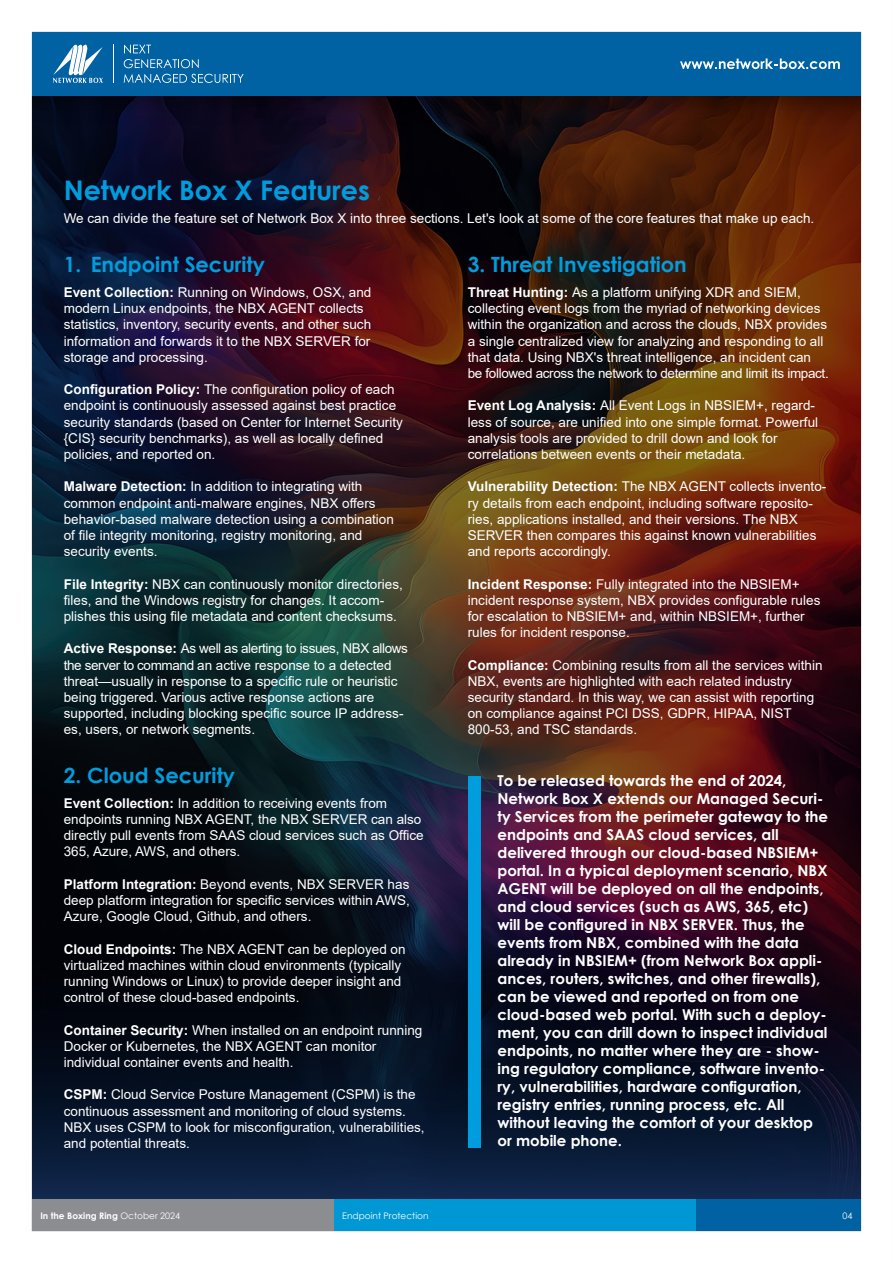
<style>
.page{position:relative;width:893px;height:1263px;background:#fff}
.page>*{position:absolute;margin:0;border:0;box-sizing:border-box;transform-origin:0 0}
.t1{font:700 27px "Century Gothic";letter-spacing:-.005em;color:#009dde}
.t2{font:700 21px "Century Gothic";letter-spacing:-.005em;color:#009dde}
.t3{font:700 15px/18px "Century Gothic";color:#fff}
.t4{font:13.5px/16.2px "Arial";color:#fff}
.t5{font:700 9px "Century Gothic";color:#fff}
.t6{font:9px "Century Gothic";color:#fff}
.s1{font-weight:700}
.s2{font-weight:400}
</style>
<div class="page">
<img style="left:31px;top:31px;width:831px;height:1201px">
<div style="left:468px;top:776px;width:12px;height:372px;background:#009dde"></div>
<h1 class="t1" style="left:64px;top:170px;width:308px">Network Box X Features</h1>
<p class="t4" style="left:64px;top:210px;width:752px">We can divide the feature set of Network Box X into three sections. Let's look at some of the core features that make up each.</p>
<h2 class="t2" style="left:64px;top:248px;width:203px">1. Endpoint Security</h2>
<p class="t4" style="left:64px;top:284px;width:309px"><span class="s1">Event Collection:</span> Running on Windows, OSX, and modern Linux endpoints, the NBX AGENT collects statistics, inventory, security events, and other such information and forwards it to the NBX SERVER for storage and processing.</p>
<p class="t4" style="left:64px;top:381px;width:341px"><span class="s1">Configuration Policy:</span> The configuration policy of each endpoint is continuously assessed against best practice security standards (based on Center for Internet Security {CIS} security benchmarks), as well as locally defined policies, and reported on.</p>
<p class="t4" style="left:64px;top:478px;width:332px"><span class="s1">Malware Detection:</span> In addition to integrating with common endpoint anti-malware engines, NBX offers behavior-based malware detection using a combination of file integrity monitoring, registry monitoring, and security events.</p>
<p class="t4" style="left:64px;top:576px;width:341px"><span class="s1">File Integrity:</span> NBX can continuously monitor directories, files, and the Windows registry for changes. It accom&shy;plishes this using file metadata and content checksums.</p>
<p class="t4" style="left:64px;top:640px;width:346px"><span class="s1">Active Response:</span> As well as alerting to issues, NBX allows the server to command an active response to a detected threat—usually in response to a specific rule or heuristic being triggered. Various active response actions are supported, including blocking specific source IP address&shy;es, users, or network segments.</p>
<h2 class="t2" style="left:64px;top:759px;width:173px">2. Cloud Security</h2>
<p class="t4" style="left:64px;top:795px;width:361px"><span class="s1">Event Collection:</span> In addition to receiving events from endpoints running NBX AGENT, the NBX SERVER can also directly pull events from SAAS cloud services such as Office 365, Azure, AWS, and others.</p>
<p class="t4" style="left:64px;top:876px;width:348px;text-align:justify"><span class="s1">Platform Integration:</span> Beyond events, NBX SERVER has deep platform integration for specific services within AWS, Azure, Google Cloud, Github, and others.</p>
<p class="t4" style="left:64px;top:941px;width:343px"><span class="s1">Cloud Endpoints:</span> The NBX AGENT can be deployed on virtualized machines within cloud environments (typically running Windows or Linux) to provide deeper insight and control of these cloud-based endpoints.</p>
<p class="t4" style="left:64px;top:1022px;width:360px"><span class="s1">Container Security:</span> When installed on an endpoint running<br>Docker or Kubernetes, the NBX AGENT can monitor individual container events and health.</p>
<p class="t4" style="left:64px;top:1086px;width:362px"><span class="s1">CSPM:</span> Cloud Service Posture Management (CSPM) is the continuous assessment and monitoring of cloud systems.<br>NBX uses CSPM to look for misconfiguration, vulnerabilities, and potential threats.</p>
<h2 class="t2" style="left:468px;top:248px;width:221px">3. Threat Investigation</h2>
<p class="t4" style="left:468px;top:284px;width:363px"><span class="s1">Threat Hunting:</span> As a platform unifying XDR and SIEM, collecting event logs from the myriad of networking devices within the organization and across the clouds, NBX provides a single centralized view for analyzing and responding to all that data. Using NBX's threat intelligence, an incident can be followed across the network to determine and limit its impact.</p>
<p class="t4" style="left:468px;top:397px;width:352px"><span class="s1">Event Log Analysis:</span> All Event Logs in NBSIEM+, regard&shy;less of source, are unified into one simple format. Powerful analysis tools are provided to drill down and look for correlations between events or their metadata.</p>
<p class="t4" style="left:468px;top:478px;width:360px"><span class="s1">Vulnerability Detection:</span> The NBX AGENT collects invento&shy;ry details from each endpoint, including software reposito&shy;ries, applications installed, and their versions. The NBX SERVER then compares this against known vulnerabilities and reports accordingly.</p>
<p class="t4" style="left:468px;top:576px;width:354px"><span class="s1">Incident Response:</span> Fully integrated into the NBSIEM+ incident response system, NBX provides configurable rules for escalation to NBSIEM+ and, within NBSIEM+, further rules for incident response.</p>
<p class="t4" style="left:468px;top:657px;width:356px"><span class="s1">Compliance:</span> Combining results from all the services within NBX, events are highlighted with each related industry security standard. In this way, we can assist with reporting on compliance against PCI DSS, GDPR, HIPAA, NIST 800-53, and TSC standards.</p>
<p class="t3" style="left:497px;top:771px;width:332px">To be released towards the end of 2024, Network Box X extends our Managed Securi&shy;ty Services from the perimeter gateway to the endpoints and SAAS cloud services, all delivered through our cloud-based NBSIEM+ portal. In a typical deployment scenario, NBX AGENT will be deployed on all the endpoints, and cloud services (such as AWS, 365, etc) will be configured in NBX SERVER. Thus, the events from NBX, combined with the data already in NBSIEM+ (from Network Box appli&shy;ances, routers, switches, and other firewalls), can be viewed and reported on from one cloud-based web portal. With such a deploy&shy;ment, you can drill down to inspect individual endpoints, no matter where they are - show&shy;ing regulatory compliance, software invento&shy;ry, vulnerabilities, hardware configuration, registry entries, running process, etc. All without leaving the comfort of your desktop or mobile phone.</p>
<p class="t5" style="left:40px;top:1208px;width:141px">In the Boxing Ring <span class="s2">October 2024</span></p>
<p class="t6" style="left:342px;top:1209px;width:88px">Endpoint Protection</p>
<p class="t6" style="left:843px;top:1209px;width:11px">04</p>
</div>
